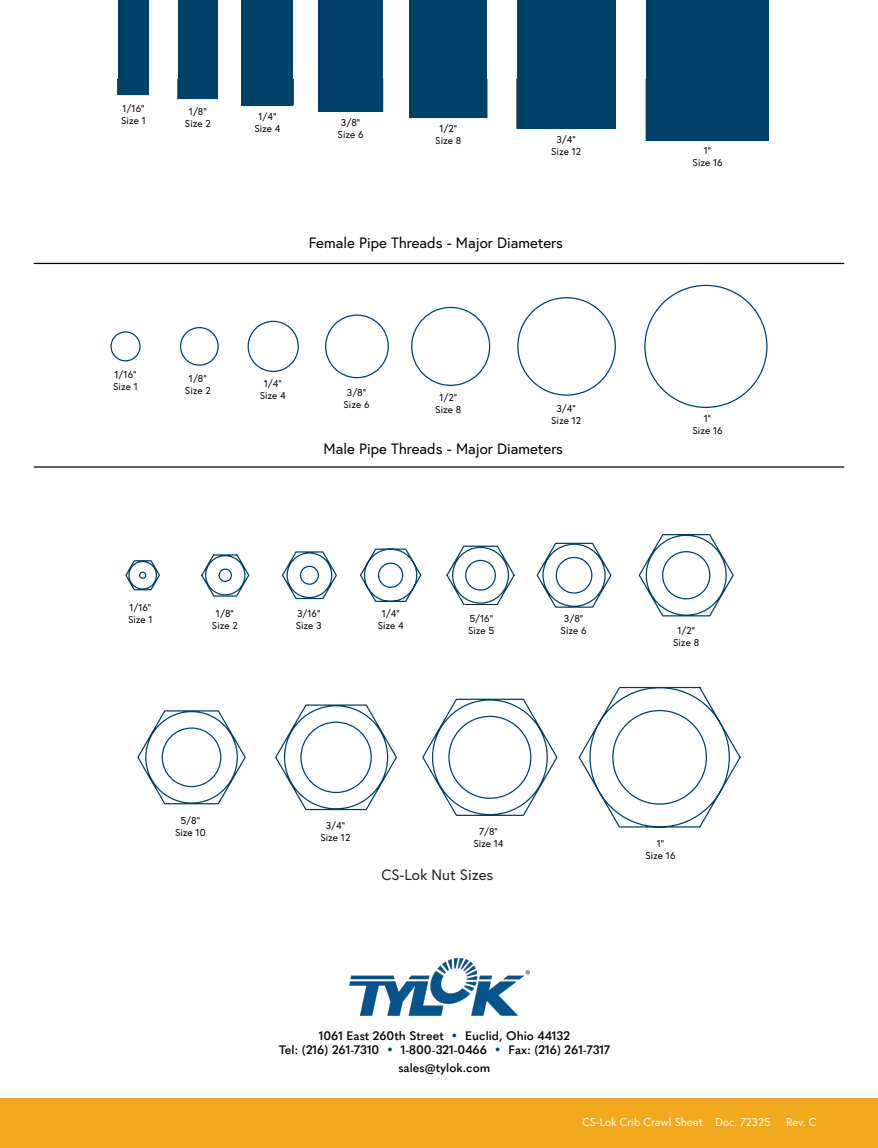
<style>
.page{position:relative;width:878px;height:1148px;background:#fff}
.page>*{position:absolute;margin:0;border:0;box-sizing:border-box;transform-origin:0 0}
.t1{font:15px "Europa";color:#000}
.t2{font:15px "Europa";color:#231f20}
.t3{font:600 12.25px/14.6px "Quasimoda";color:#050504;text-align:center}
.t4{font:11.25px "Europa";color:#fff}
.t5{font:10px "Europa";color:#000}
.s1{color:#00416a}
</style>
<div class="page">
<img style="left:349px;top:958px;width:181px;height:58px">
<hr style="left:34px;top:263px;width:810px;height:1px;background:#000">
<hr style="left:34px;top:466px;width:810px;height:1px;background:#000">
<svg style="left:117px;top:78px;width:32px;height:17px"></svg>
<div style="left:118px;top:0;width:30px;height:95px;background:#00416a"></div>
<svg style="left:217px;top:79px;width:1px;height:20px"></svg>
<svg style="left:177px;top:79px;width:1px;height:20px"></svg>
<svg style="left:293px;top:79px;width:1px;height:26px"></svg>
<hr style="left:382px;top:79px;width:1px;height:32px;background:#231f20">
<hr style="left:409px;top:79px;width:1px;height:39px;background:#231f20">
<hr style="left:516px;top:79px;width:1px;height:49px;background:#231f20">
<hr style="left:645px;top:79px;width:1px;height:62px;background:#231f20">
<div style="left:178px;top:0;width:39px;height:99px;background:#00416a"></div>
<div style="left:241px;top:0;width:52px;height:105px;background:#00416a"></div>
<div style="left:318px;top:0;width:64px;height:111px;background:#00416a"></div>
<div style="left:410px;top:0;width:77px;height:118px;background:#00416a"></div>
<div style="left:517px;top:0;width:98px;height:128px;background:#00416a"></div>
<div style="left:646px;top:0;width:123px;height:141px;background:#00416a"></div>
<svg style="left:110px;top:284px;width:658px;height:124px"></svg>
<svg style="left:125px;top:534px;width:609px;height:83px"></svg>
<svg style="left:213px;top:595px;width:24px;height:1px"></svg>
<hr style="left:464px;top:604px;width:34px;height:1px;background:#231f20">
<svg style="left:137px;top:686px;width:604px;height:142px"></svg>
<hr style="left:620px;top:687px;width:80px;height:1px;background:#00416a">
<div style="left:0;top:1098px;width:878px;height:50px;background:#f1a81d"></div>
<p class="t5" style="left:123px;top:102px;width:23px">1/16”</p>
<p class="t5" style="left:121px;top:114px;width:26px">Size 1</p>
<p class="t5" style="left:189px;top:105px;width:19px">1/8”</p>
<p class="t5" style="left:185px;top:117px;width:27px">Size 2</p>
<p class="t5" style="left:258px;top:110px;width:19px">1/4”</p>
<p class="t5" style="left:254px;top:122px;width:28px">Size 4</p>
<p class="t5" style="left:341px;top:116px;width:21px">3/8”</p>
<p class="t5" style="left:337px;top:128px;width:27px">Size 6</p>
<p class="t5" style="left:439px;top:122px;width:19px">1/2”</p>
<p class="t5" style="left:435px;top:134px;width:28px">Size 8</p>
<p class="t5" style="left:556px;top:133px;width:21px">3/4”</p>
<p class="t5" style="left:551px;top:145px;width:31px">Size 12</p>
<p class="t5" style="left:704px;top:144px;width:9px">1”</p>
<p class="t5" style="left:692px;top:156px;width:32px">Size 16</p>
<p class="t1" style="left:309px;top:233px;width:256px">Female Pipe Threads - Major Diameters</p>
<p class="t5" style="left:115px;top:368px;width:23px">1/16”</p>
<p class="t5" style="left:113px;top:380px;width:26px">Size 1</p>
<p class="t5" style="left:189px;top:372px;width:19px">1/8”</p>
<p class="t5" style="left:185px;top:384px;width:27px">Size 2</p>
<p class="t5" style="left:264px;top:377px;width:19px">1/4”</p>
<p class="t5" style="left:260px;top:389px;width:28px">Size 4</p>
<p class="t5" style="left:347px;top:386px;width:21px">3/8”</p>
<p class="t5" style="left:343px;top:398px;width:27px">Size 6</p>
<p class="t5" style="left:439px;top:391px;width:19px">1/2”</p>
<p class="t5" style="left:435px;top:403px;width:28px">Size 8</p>
<p class="t5" style="left:556px;top:402px;width:21px">3/4”</p>
<p class="t5" style="left:551px;top:414px;width:31px">Size 12</p>
<p class="t5" style="left:703px;top:412px;width:9px">1”</p>
<p class="t5" style="left:692px;top:424px;width:32px">Size 16</p>
<p class="t1" style="left:323px;top:439px;width:241px">Male Pipe Threads - Major Diameters</p>
<p class="t5" style="left:129px;top:601px;width:23px">1/16”</p>
<p class="t5" style="left:128px;top:613px;width:26px">Size 1</p>
<p class="t5" style="left:216px;top:607px;width:19px">1/8”</p>
<p class="t5" style="left:212px;top:619px;width:27px">Size 2</p>
<p class="t5" style="left:297px;top:607px;width:25px">3/16”</p>
<p class="t5" style="left:296px;top:619px;width:27px">Size 3</p>
<p class="t5" style="left:382px;top:607px;width:19px">1/4”</p>
<p class="t5" style="left:378px;top:619px;width:28px">Size 4</p>
<p class="t5" style="left:469px;top:612px;width:25px">5/16”</p>
<p class="t5" style="left:468px;top:624px;width:28px">Size 5</p>
<p class="t5" style="left:564px;top:612px;width:21px">3/8”</p>
<p class="t5" style="left:560px;top:624px;width:27px">Size 6</p>
<p class="t5" style="left:677px;top:624px;width:19px">1/2”</p>
<p class="t5" style="left:673px;top:636px;width:28px">Size 8</p>
<p class="t5" style="left:180px;top:814px;width:21px">5/8”</p>
<p class="t5" style="left:175px;top:826px;width:32px">Size 10</p>
<p class="t5" style="left:326px;top:819px;width:21px">3/4”</p>
<p class="t5" style="left:320px;top:831px;width:31px">Size 12</p>
<p class="t5" style="left:479px;top:825px;width:20px">7/8”</p>
<p class="t5" style="left:473px;top:837px;width:32px">Size 14</p>
<p class="t5" style="left:656px;top:836px;width:9px">1”</p>
<p class="t5" style="left:645px;top:848px;width:32px">Size 16</p>
<p class="t2" style="left:381px;top:865px;width:113px">CS-Lok Nut Sizes</p>
<p class="t3" style="left:279px;top:1027px;width:333px">1061 East 260th Street <span class="s1">•</span> Euclid, Ohio 44132<br>Tel: (216) 261-7310 <span class="s1">•</span> 1-800-321-0466 <span class="s1">•</span> Fax: (216) 261-7317</p>
<p class="t3" style="left:398px;top:1059px;width:93px">sales@tylok.com</p>
<p class="t4" style="left:582px;top:1114px;width:189px">CS-Lok Crib Crawl Sheet Doc. 72325</p>
<p class="t4" style="left:786px;top:1114px;width:31px">Rev. C</p>
</div>
